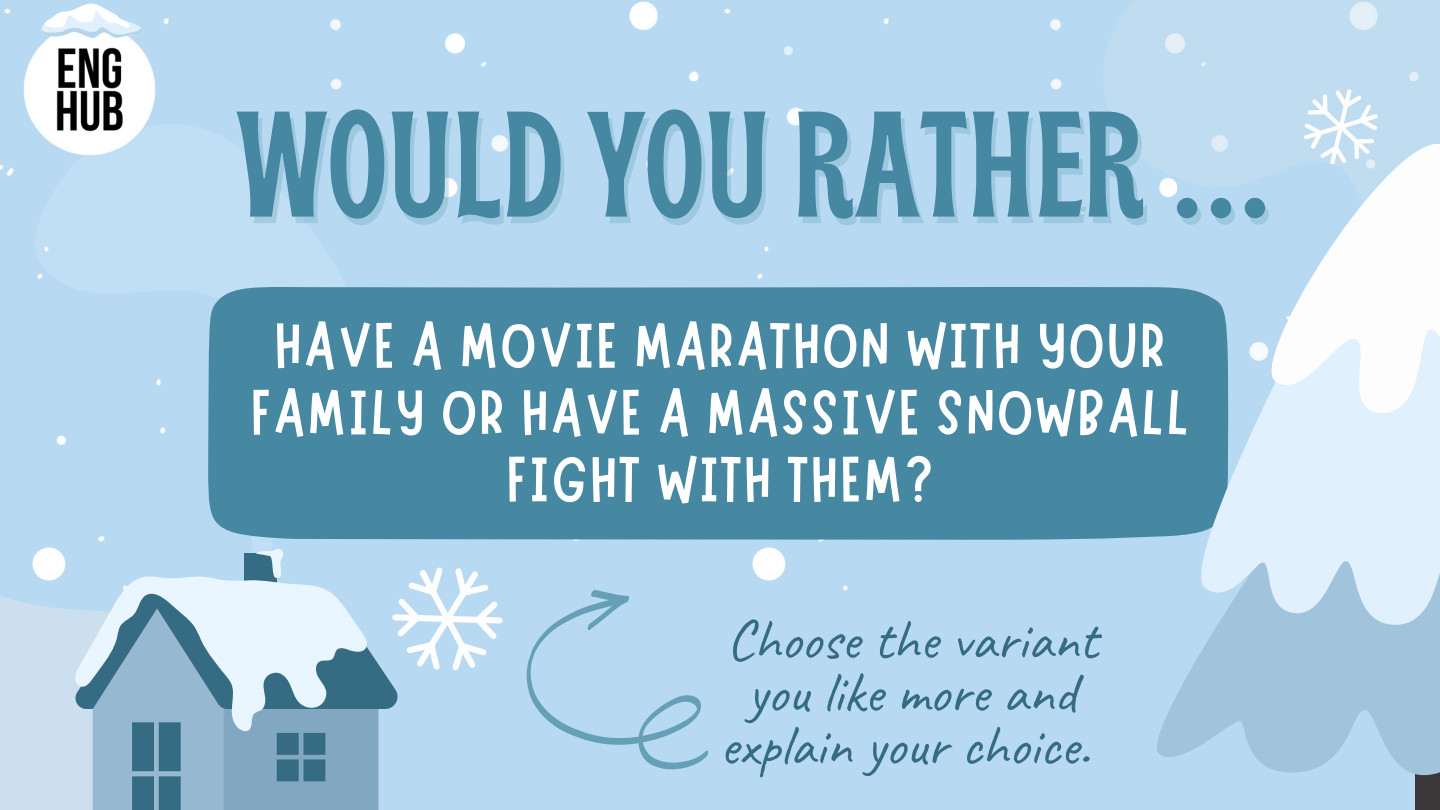
<style>
.page{position:relative;width:1440px;height:810px;background:#b7daf2}
.page>*{position:absolute;margin:0;border:0;box-sizing:border-box;transform-origin:0 0}
.t1{font:700 condensed 150px "Brice";color:#4688a2}
.t2{font:64.6px/66.9px "Marykate";letter-spacing:.035em;color:#fff;text-align:center}
.t3{font:57.6px/52.9px "Caveat";color:#366c83;text-align:center}
</style>
<div class="page">
<div style="left:0;top:596px;width:75px;height:214px;background:#cbdfef"></div>
<img style="left:0;top:2px;width:1061px;height:589px">
<svg style="left:1061px;top:1px;width:379px;height:214px;fill:#c0dcf0"></svg>
<svg style="left:32px;top:121px;width:324px;height:442px"></svg>
<div style="left:208px;top:287px;width:970px;height:253px;background:#4687a2"></div>
<svg style="left:75px;top:549px;width:437px;height:261px"></svg>
<svg style="left:1299px;top:86px;width:84px;height:58px"></svg>
<div style="left:1415px;top:705px;width:25px;height:105px;background:#393737"></div>
<svg style="left:1137px;top:503px;width:303px;height:273px;fill:#a1c4dc"></svg>
<svg style="left:1178px;top:288px;width:262px;height:338px;background:#bad6e8"></svg>
<svg style="left:1248px;top:144px;width:192px;height:269px"></svg>
<img style="left:5px;top:5px;width:168px;height:168px">
<svg style="left:40px;top:3px;width:104px;height:36px"></svg>
<svg style="left:509px;top:572px;width:238px;height:209px"></svg>
<h1 class="t1" style="left:236px;top:104px;width:1037px">WOULD YOU RATHER ...</h1>
<p class="t2" style="left:251px;top:306px;width:940px">HAVE A MOVIE MARATHON WITH YOUR<br>FAMILY OR HAVE A MASSIVE SNOWBALL<br>FIGHT WITH THEM?</p>
<p class="t3" style="left:720px;top:613px;width:379px">Choose the variant you like more and explain your choice.</p>
</div>
